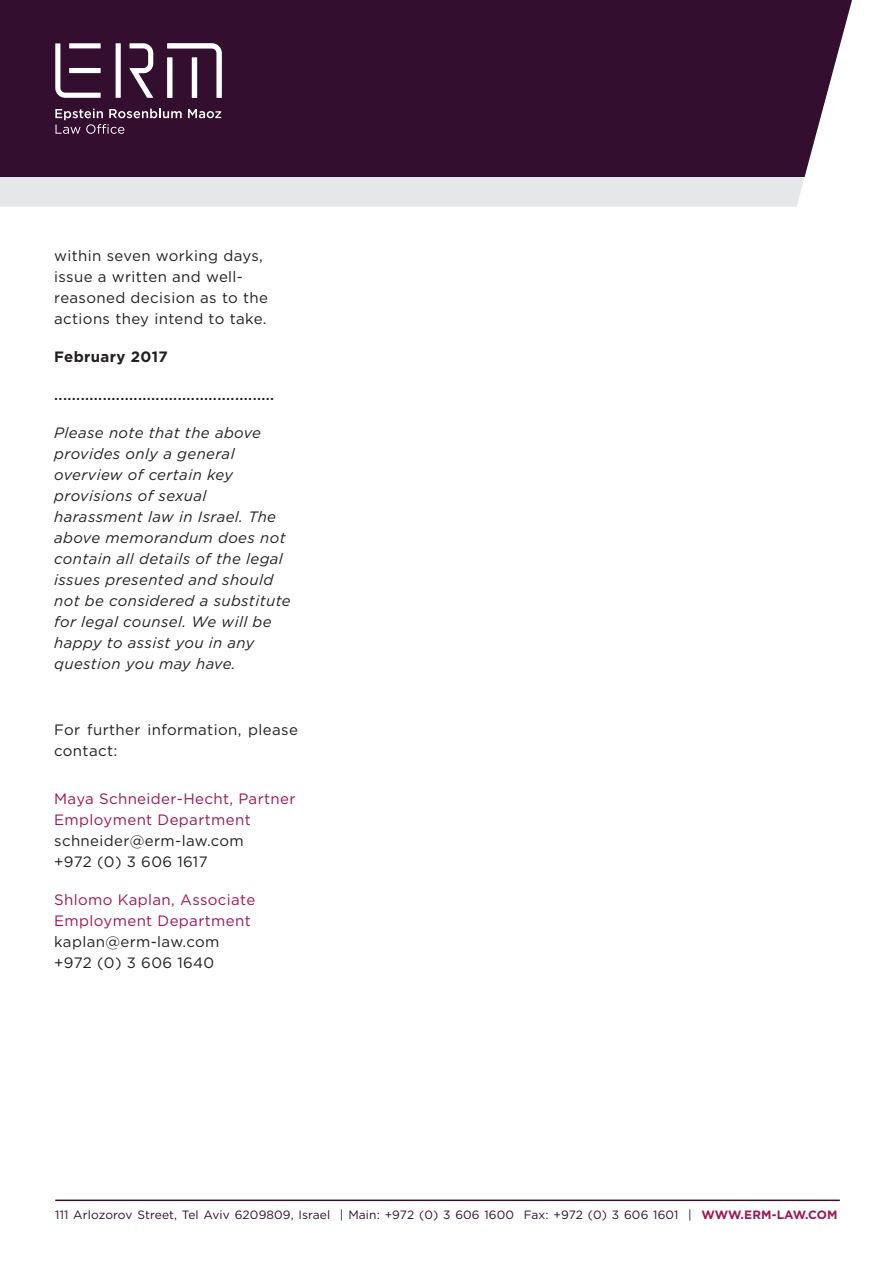
<style>
.page{position:relative;width:893px;height:1263px;background:#fff}
.page>*{position:absolute;margin:0;border:0;box-sizing:border-box;transform-origin:0 0}
.Paragraph_Style_1{font:italic 15px/21px "Gotham";letter-spacing:.025em;color:#231f20}
.Paragraph_Style_1-2{font:15px/21px "Gotham";letter-spacing:.025em;color:#9e1656}
.Paragraph_Style_1-3{font:15px/21px "Gotham";letter-spacing:.025em;color:#231f20}
.Paragraph_Style_1-4{font:500 15px "Gotham";color:#231f20}
.Paragraph_Style_1-5{font:700 15px "Gotham";letter-spacing:.025em;color:#231f20}
.t1{font:12px "Gotham";letter-spacing:.01em;color:#330e2e}
.t2{font:700 12px "Gotham";letter-spacing:.005em;color:#9e1656}
.s1{color:#231f20}
</style>
<div class="page">
<div style="left:0;top:177px;width:805px;height:30px;background:#e6e7e9"></div>
<div style="left:0;top:0;width:852px;height:177px;background:#330e2e"></div>
<hr style="left:55px;top:1199px;width:785px;height:2px;background:#330e2e">
<svg style="left:188px;top:109px;width:33px;height:9px"></svg>
<svg style="left:55px;top:109px;width:127px;height:25px;background:#583a54"></svg>
<svg style="left:55px;top:43px;width:46px;height:55px"></svg>
<div style="left:116px;top:43px;width:5px;height:55px;background:#fff"></div>
<svg style="left:129px;top:43px;width:24px;height:55px"></svg>
<svg style="left:167px;top:43px;width:55px;height:55px"></svg>
<p class="Paragraph_Style_1-3" style="left:54px;top:245px;width:210px">within seven working days,</p>
<p class="Paragraph_Style_1-3" style="left:54px;top:287px;width:215px">reasoned decision as to the</p>
<p class="Paragraph_Style_1-3" style="left:54px;top:266px;width:190px">issue a written and well-</p>
<p class="Paragraph_Style_1-3" style="left:54px;top:308px;width:214px">actions they intend to take.</p>
<p class="Paragraph_Style_1-5" style="left:54px;top:347px;width:115px">February 2017</p>
<p class="Paragraph_Style_1-4" style="left:54px;top:385px;width:222px">..................................................</p>
<p class="Paragraph_Style_1" style="left:54px;top:422px;width:238px">Please note that the above provides only a general overview of certain key provisions of sexual harassment law in Israel. The above memorandum does not contain all details of the legal issues presented and should not be considered a substitute for legal counsel. We will be happy to assist you in any question you may have.</p>
<p class="Paragraph_Style_1-3" style="left:87px;top:719px;width:55px">further</p>
<p class="Paragraph_Style_1-3" style="left:54px;top:719px;width:65px">For contact:</p>
<p class="Paragraph_Style_1-3" style="left:147px;top:719px;width:95px">information,</p>
<p class="Paragraph_Style_1-3" style="left:248px;top:719px;width:51px">please</p>
<p class="Paragraph_Style_1-2" style="left:54px;top:787px;width:243px">Maya Schneider-Hecht, Partner<br>Employment Department <span class="s1">schneider@erm-law.com<br>+972 0) 3( 606 1617</span></p>
<p class="Paragraph_Style_1-2" style="left:54px;top:888px;width:203px">Shlomo Kaplan, Associate<br>Employment Department <span class="s1">kaplan@erm-law.com +972 0) 3( 606 1640</span></p>
<p class="t1" style="left:55px;top:1207px;width:277px">111 Arlozorov Street, Tel Aviv 6209809, Israel</p>
<p class="t1" style="left:340px;top:1207px;width:176px">| Main: +972 (0) 3 606 1600</p>
<p class="t1" style="left:524px;top:1207px;width:156px">Fax: +972 (0) 3 606 1601</p>
<p class="t1" style="left:688px;top:1207px;width:5px">|</p>
<p class="t2" style="left:701px;top:1206px;width:138px">WWW.ERM-LAW.COM</p>
</div>
